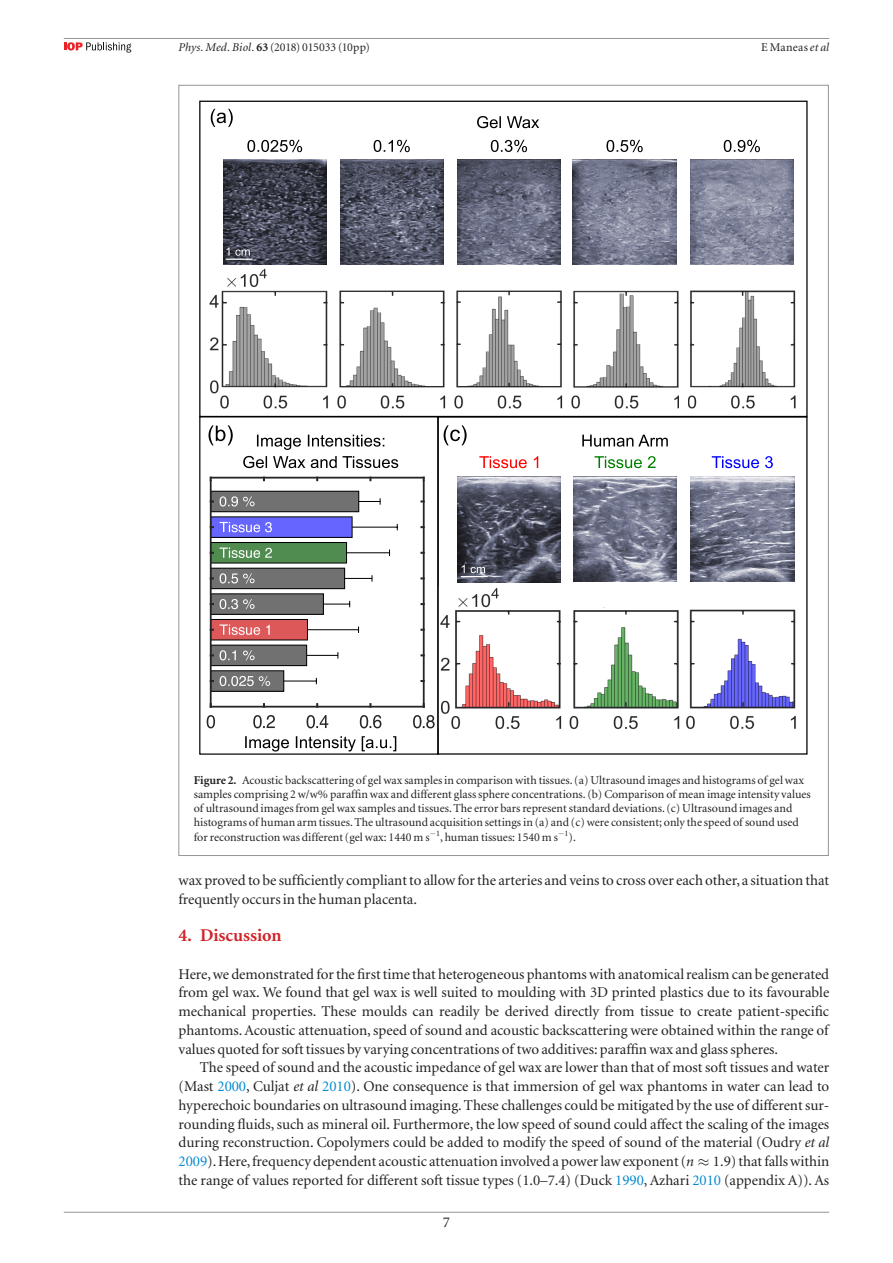
<style>
.page{position:relative;width:893px;height:1263px;background:#fff}
.page>*{position:absolute;margin:0;border:0;box-sizing:border-box;transform-origin:0 0}
.t1{font:700 18px "Minion LT";letter-spacing:-.005em;color:#d1232a}
.t2{font:15px/18.8px "Minion LT";letter-spacing:-.005em;color:#231f20;text-align:justify}
.t3{font:12px/14.2px "Minion LT";color:#231f20}
.s1{font-style:italic}
.s2{font-weight:700}
.s3{color:#0089d0}
.s4{font-family:"STIX General"}
</style>
<div class="page">
<hr style="left:64px;top:1212px;width:765px;height:1px;background:#939598">
<hr style="left:64px;top:38px;width:765px;height:1px;background:#939598">
<svg style="left:64px;top:42px;width:67px;height:11px"></svg>
<hr style="left:352px;top:527px;width:45px;height:1px;background:#000">
<hr style="left:347px;top:552px;width:43px;height:1px;background:#000">
<hr style="left:423px;top:481px;width:2px;height:226px;background:#262626">
<hr style="left:210px;top:480px;width:2px;height:227px;background:#262626">
<hr style="left:211px;top:477px;width:213px;height:1px;background:#262626">
<hr style="left:211px;top:706px;width:213px;height:1px;background:#262626">
<svg style="left:207px;top:715px;width:68px;height:13px"></svg>
<svg style="left:307px;top:715px;width:74px;height:13px"></svg>
<svg style="left:413px;top:715px;width:22px;height:13px"></svg>
<svg style="left:211px;top:491px;width:170px;height:200px"></svg>
<svg style="left:257px;top:435px;width:127px;height:15px"></svg>
<svg style="left:243px;top:456px;width:94px;height:12px"></svg>
<svg style="left:343px;top:456px;width:55px;height:12px"></svg>
<img style="left:209px;top:268px;width:119px;height:141px">
<img style="left:340px;top:159px;width:103px;height:106px">
<svg style="left:374px;top:140px;width:36px;height:12px"></svg>
<img style="left:457px;top:159px;width:104px;height:106px">
<svg style="left:491px;top:140px;width:36px;height:12px"></svg>
<img style="left:573px;top:159px;width:103px;height:106px">
<svg style="left:606px;top:140px;width:37px;height:12px"></svg>
<img style="left:690px;top:159px;width:103px;height:106px">
<svg style="left:724px;top:140px;width:36px;height:12px"></svg>
<img style="left:223px;top:159px;width:103px;height:106px">
<svg style="left:247px;top:140px;width:55px;height:12px"></svg>
<img style="left:573px;top:476px;width:104px;height:106px">
<svg style="left:595px;top:456px;width:61px;height:12px"></svg>
<img style="left:691px;top:476px;width:103px;height:106px">
<svg style="left:712px;top:456px;width:61px;height:12px"></svg>
<svg style="left:211px;top:109px;width:22px;height:18px"></svg>
<svg style="left:209px;top:425px;width:24px;height:20px"></svg>
<svg style="left:444px;top:425px;width:23px;height:20px"></svg>
<img style="left:457px;top:476px;width:103px;height:106px">
<svg style="left:479px;top:456px;width:59px;height:12px"></svg>
<svg style="left:461px;top:565px;width:27px;height:12px"></svg>
<svg style="left:477px;top:116px;width:62px;height:12px"></svg>
<img style="left:221px;top:290px;width:107px;height:99px">
<img style="left:338px;top:395px;width:107px;height:14px">
<img style="left:340px;top:291px;width:105px;height:96px">
<img style="left:455px;top:395px;width:107px;height:14px">
<img style="left:456px;top:291px;width:106px;height:97px">
<img style="left:573px;top:291px;width:105px;height:97px">
<img style="left:571px;top:395px;width:108px;height:14px">
<img style="left:688px;top:395px;width:108px;height:14px">
<img style="left:690px;top:291px;width:105px;height:97px">
<img style="left:569px;top:610px;width:111px;height:120px">
<svg style="left:686px;top:609px;width:110px;height:121px"></svg>
<svg style="left:582px;top:435px;width:86px;height:12px"></svg>
<img style="left:440px;top:588px;width:122px;height:141px">
<div style="left:199px;top:416px;width:240px;height:339px;border:1px solid #000"></div>
<svg style="left:224px;top:247px;width:28px;height:13px"></svg>
<svg style="left:245px;top:736px;width:151px;height:15px"></svg>
<p class="t3" style="left:179px;top:40px;width:193px"><span class="s1">Phys. Med. Biol.</span> <span class="s2">63</span> (2018) 015033 (10pp)</p>
<p class="t3" style="left:761px;top:40px;width:70px">E Maneas <span class="s1">et al</span></p>
<p class="t3" style="left:194px;top:773px;width:618px"><span class="s2">Figure 2.</span> Acoustic backscattering of gel wax samples in comparison with tissues. (a) Ultrasound images and histograms of gel wax samples comprising 2 w/w% paraffin wax and different glass sphere concentrations. (b) Comparison of mean image intensity values of ultrasound images from gel wax samples and tissues. The error bars represent standard deviations. (c) Ultrasound images and histograms of human arm tissues. The ultrasound acquisition settings in (a) and (c) were consistent; only the speed of sound used for reconstruction was different (gel wax: 1440 m s−<sup>1</sup>, human tissues: 1540 m s−<sup>1</sup>).</p>
<p class="t2" style="left:179px;top:871px;width:652px">wax proved to be sufficiently compliant to allow for the arteries and veins to cross over each other, a situation that frequently occurs in the human placenta.</p>
<p class="t1" style="left:179px;top:926px;width:105px">4. Discussion</p>
<p class="t2" style="left:179px;top:965px;width:652px">Here, we demonstrated for the first time that heterogeneous phantoms with anatomical realism can be generated from gel wax. We found that gel wax is well suited to moulding with 3D printed plastics due to its favourable mechanical properties. These moulds can readily be derived directly from tissue to create patient-specific phantoms. Acoustic attenuation, speed of sound and acoustic backscattering were obtained within the range of values quoted for soft tissues by varying concentrations of two additives: paraffin wax and glass spheres.</p>
<p class="t2" style="left:179px;top:1059px;width:652px;text-indent:21px">The speed of sound and the acoustic impedance of gel wax are lower than that of most soft tissues and water (Mast <span class="s3">2000</span>, Culjat <span class="s1">et al</span> <span class="s3">2010</span>). One consequence is that immersion of gel wax phantoms in water can lead to hyperechoic boundaries on ultrasound imaging. These challenges could be mitigated by the use of different sur&shy;rounding fluids, such as mineral oil. Furthermore, the low speed of sound could affect the scaling of the images during reconstruction. Copolymers could be added to modify the speed of sound of the material (Oudry <span class="s1">et al </span><span class="s3">2009</span>). Here, frequency dependent acoustic attenuation involved a power law exponent (<span class="s1">n</span> ≈ 1.9) that falls within the range of values reported for different soft tissue types (1.0<span class="s4">–</span>7.4) (Duck <span class="s3">1990</span>, Azhari <span class="s3">2010</span> (appendix A)). As</p>
<p class="t2" style="left:443px;top:1214px;width:9px">7</p>
</div>
